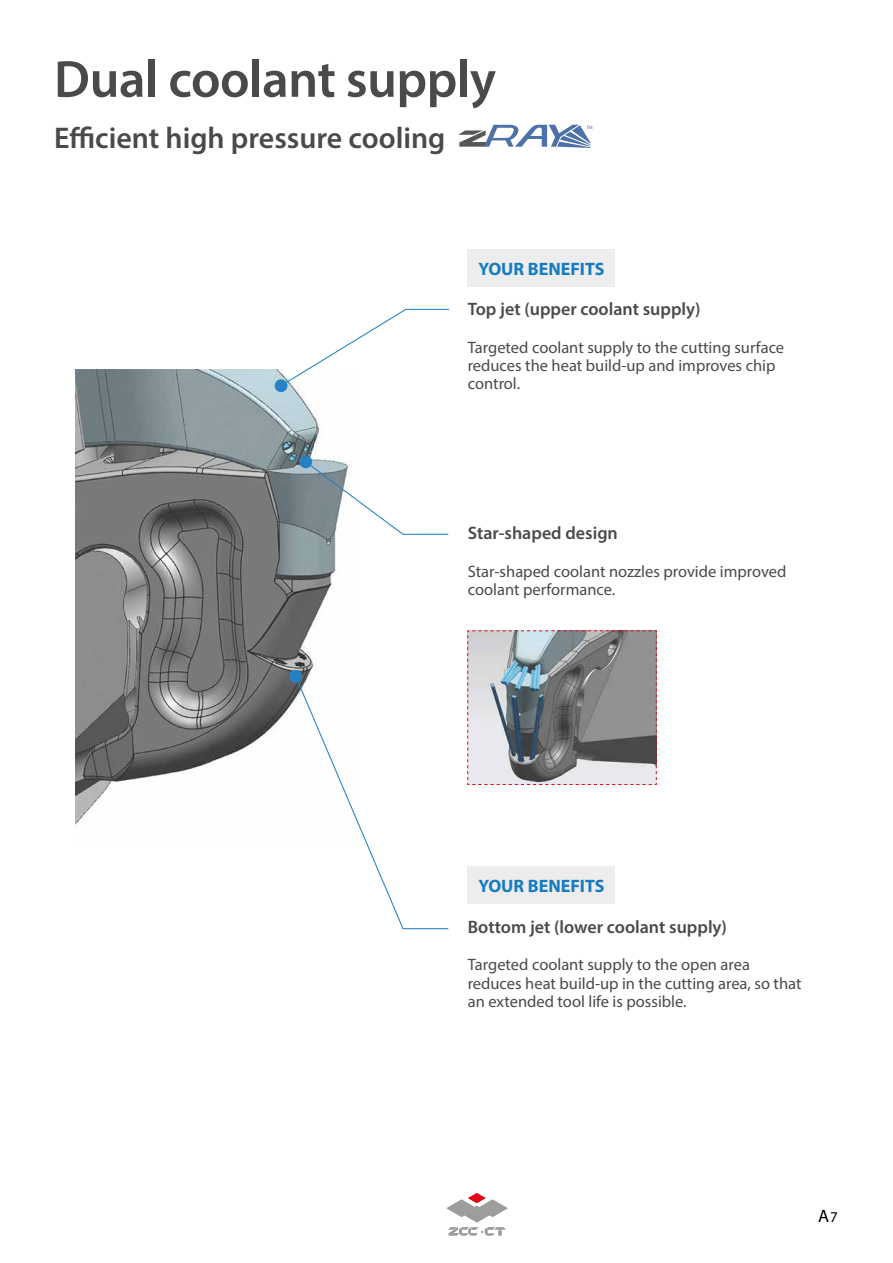
<style>
.page{position:relative;width:893px;height:1263px;background:#fff}
.page>*{position:absolute;margin:0;border:0;box-sizing:border-box;transform-origin:0 0}
.t1{font:600 52.5px "Myriad Pro";letter-spacing:-.01em;color:#4a4a49}
.t2{font:600 30px "Myriad Pro";color:#4a4a49}
.t3{font:600 18px "Myriad Pro";color:#4a4a49}
.t4{font:700 18px "Myriad Pro";color:#167bbf}
.t5{font:18px "Myriad Pro";color:#000}
.t6{font:16.5px/18px "Myriad Pro";color:#4a4a49}
.t7{font:4.8px "Myriad Pro";color:#4e71a7}
.s1{font-size:15px}
</style>
<div class="page">
<svg style="left:446px;top:1193px;width:62px;height:42px"></svg>
<img style="left:75px;top:370px;width:261px;height:455px">
<svg style="left:280px;top:308px;width:169px;height:79px"></svg>
<div style="left:275px;top:379px;width:12px;height:13px;background:#2581c4;border-radius:50%"></div>
<svg style="left:304px;top:460px;width:145px;height:75px"></svg>
<div style="left:299px;top:455px;width:13px;height:13px;background:#2581c4;border-radius:50%"></div>
<svg style="left:294px;top:675px;width:155px;height:255px"></svg>
<div style="left:289px;top:670px;width:13px;height:13px;background:#2581c4;border-radius:50%"></div>
<svg style="left:467px;top:630px;width:190px;height:155px;background:#97999c"></svg>
<div style="left:468px;top:250px;width:147px;height:37px;background:#ededed"></div>
<div style="left:468px;top:866px;width:147px;height:38px;background:#ededed"></div>
<svg style="left:458px;top:124px;width:132px;height:24px"></svg>
<h1 class="t1" style="left:54px;top:46px;width:443px">Dual coolant supply</h1>
<h2 class="t2" style="left:54px;top:119px;width:393px">Efficient high pressure cooling</h2>
<p class="t7" style="left:586px;top:125px;width:8px">TM</p>
<p class="t4" style="left:478px;top:257px;width:128px">YOUR BENEFITS</p>
<p class="t3" style="left:468px;top:298px;width:234px">Top jet (upper coolant supply)</p>
<p class="t6" style="left:468px;top:338px;width:318px">Targeted coolant supply to the cutting surface reduces the heat build-up and improves chip control.</p>
<p class="t3" style="left:468px;top:522px;width:152px">Star-shaped design</p>
<p class="t6" style="left:468px;top:562px;width:320px">Star-shaped coolant nozzles provide improved coolant performance.</p>
<p class="t4" style="left:478px;top:874px;width:128px">YOUR BENEFITS</p>
<p class="t3" style="left:468px;top:915px;width:261px">Bottom jet (lower coolant supply)</p>
<p class="t6" style="left:468px;top:956px;width:335px">Targeted coolant supply to the open area reduces heat build-up in the cutting area, so that an extended tool life is possible.</p>
<p class="t5" style="left:818px;top:1204px;width:21px">A<span class="s1">7</span></p>
</div>
